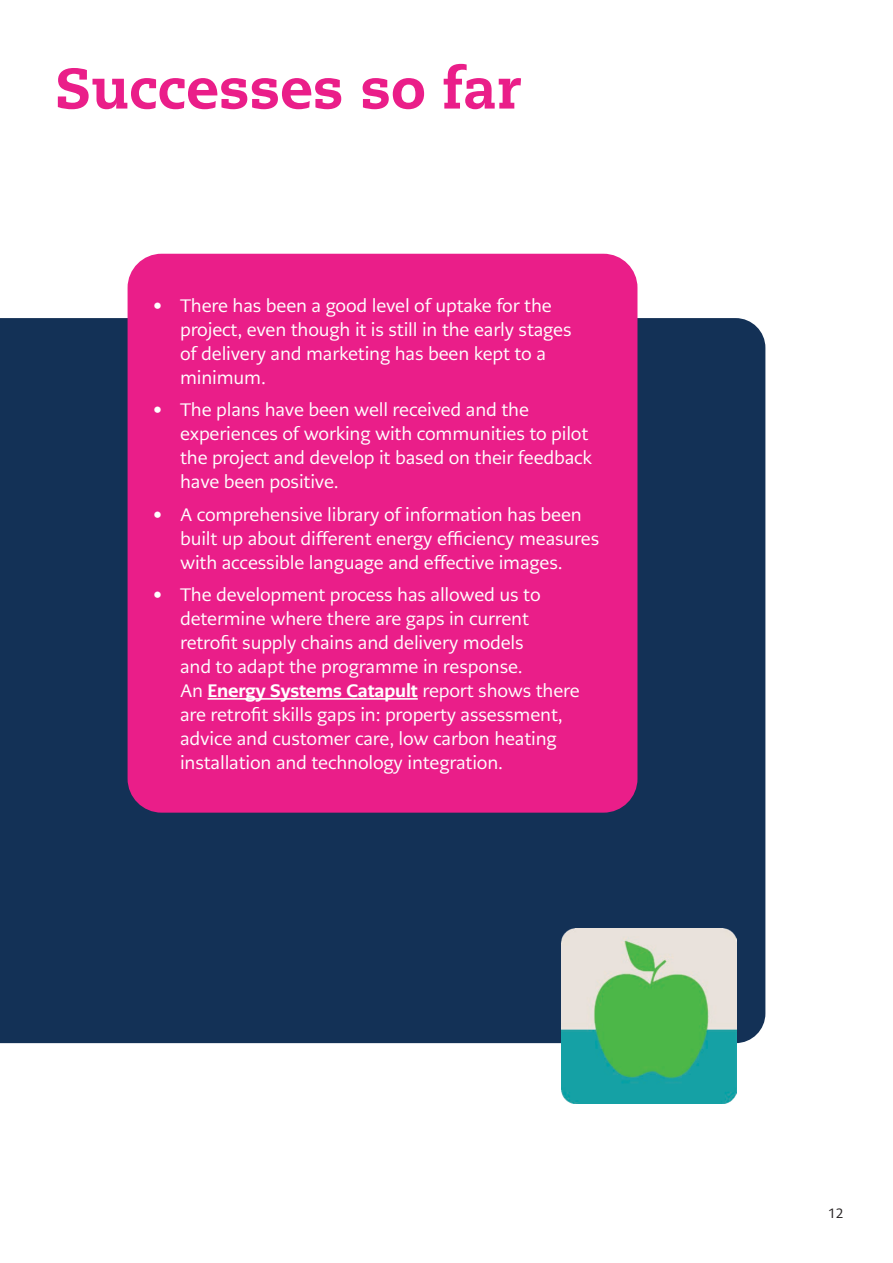
<style>
.page{position:relative;width:893px;height:1263px;background:#fff}
.page>*{position:absolute;margin:0;border:0;box-sizing:border-box;transform-origin:0 0}
.t1{font:800 57px "Caecilia LT Pro 85";color:#ea1e89}
.t2{font:18px/24px "PMN Caecilia Sans Text";letter-spacing:-.01em;color:#fff}
.t3{font:13.5px "PMN Caecilia Sans Text";color:#231f20}
.s1{font-weight:800}
</style>
<div class="page">
<div style="left:0;top:318px;width:765px;height:725px;background:#133156"></div>
<div style="left:128px;top:254px;width:509px;height:559px;background:#ea1e89;border-radius:34px"></div>
<hr style="left:208px;top:698px;width:210px;height:2px;background:#fff">
<img style="left:561px;top:928px;width:176px;height:176px">
<h1 class="t1" style="left:55px;top:49px;width:467px">Successes so far</h1>
<p class="t2" style="left:180px;top:293px;width:393px;text-indent:-27px"><span class="s1">•</span> There has been a good level of uptake for the project, even though it is still in the early stages of delivery and marketing has been kept to a minimum.</p>
<p class="t2" style="left:180px;top:398px;width:413px;text-indent:-27px"><span class="s1">•</span> The plans have been well received and the experiences of working with communities to pilot the project and develop it based on their feedback have been positive.</p>
<p class="t2" style="left:180px;top:502px;width:421px;text-indent:-27px"><span class="s1">•</span> A comprehensive library of information has been built up about different energy efficiency measures with accessible language and effective images.</p>
<p class="t2" style="left:180px;top:583px;width:401px;text-indent:-27px"><span class="s1">•</span> The development process has allowed us to determine where there are gaps in current retrofit supply chains and delivery models<br>and to adapt the programme in response.<br>An <span class="s1">Energy Systems Catapult</span> report shows there are retrofit skills gaps in: property assessment, advice and customer care, low carbon heating installation and technology integration.</p>
<p class="t3" style="left:828px;top:1205px;width:17px">12</p>
</div>
